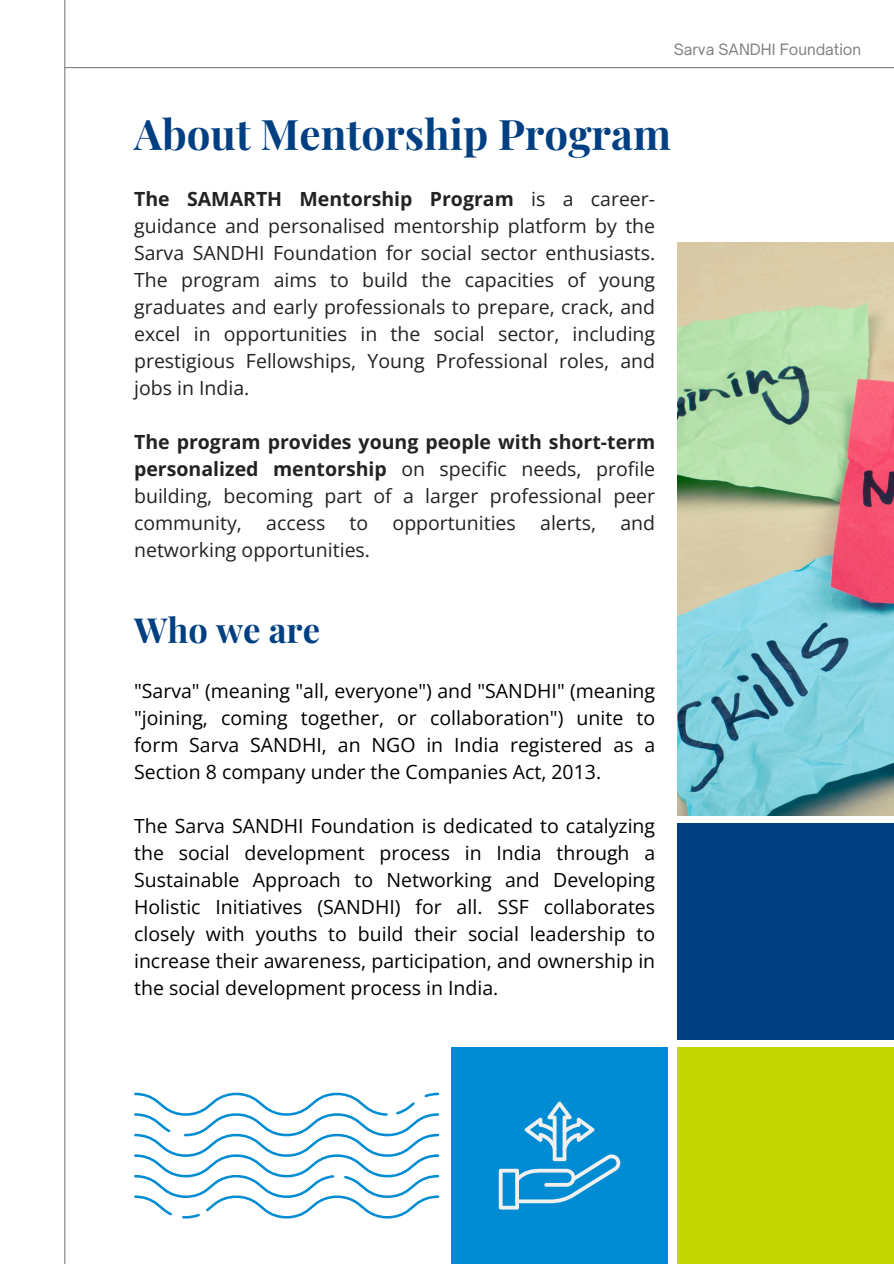
<style>
.page{position:relative;width:894px;height:1264px;background:#fff}
.page>*{position:absolute;margin:0;border:0;box-sizing:border-box;transform-origin:0 0}
.t1{font:700 42px "Playfair Display";color:#004082}
.t2{font:700 34.5px "Playfair Display";color:#004082}
.t3{font:19.5px/27px "Open Sans";color:#222;text-align:justify}
.t4{font:19.5px/27px "Open Sans";color:#000;text-align:justify}
.t5{font:15px "Open Sauce One";color:#808080}
.s1{font-weight:700}
</style>
<div class="page">
<img style="left:677px;top:243px;width:216px;height:572px">
<div style="left:451px;top:1047px;width:216px;height:216px;background:#008cd3"></div>
<div style="left:677px;top:1047px;width:216px;height:216px;background:#c4d700"></div>
<div style="left:677px;top:822px;width:216px;height:217px;background:#004082"></div>
<hr style="left:64px;top:0;width:1px;height:1263px;background:#808080">
<hr style="left:64px;top:67px;width:829px;height:1px;background:#808080">
<svg style="left:134px;top:1092px;width:305px;height:127px"></svg>
<svg style="left:498px;top:1101px;width:122px;height:108px"></svg>
<h2 class="t5" style="left:673px;top:40px;width:189px">Sarva SANDHI Foundation</h2>
<p class="t1" style="left:134px;top:104px;width:538px">About Mentorship Program</p>
<p class="t3" style="left:134px;top:185px;width:522px"><span class="s1">The SAMARTH Mentorship Program</span> is a career&shy;guidance and personalised mentorship platform by the Sarva SANDHI Foundation for social sector enthusiasts.<br>The program aims to build the capacities of young graduates and early professionals to prepare, crack, and excel in opportunities in the social sector, including prestigious Fellowships, Young Professional roles, and jobs in India.</p>
<h1 class="t3" style="left:134px;top:428px;width:522px"><span class="s1">The program provides young people with short-term personalized mentorship</span> on specific needs, profile building, becoming part of a larger professional peer community, access to opportunities alerts, and networking opportunities.</h1>
<p class="t2" style="left:134px;top:606px;width:187px">Who we are</p>
<h3 class="t4" style="left:134px;top:676px;width:522px">"Sarva" (meaning "all, everyone") and "SANDHI" (meaning "joining, coming together, or collaboration") unite to form Sarva SANDHI, an NGO in India registered as a Section 8 company under the Companies Act, 2013.</h3>
<p class="t4" style="left:134px;top:811px;width:522px">The Sarva SANDHI Foundation is dedicated to catalyzing the social development process in India through a Sustainable Approach to Networking and Developing Holistic Initiatives (SANDHI) for all. SSF collaborates closely with youths to build their social leadership to increase their awareness, participation, and ownership in the social development process in India.</p>
</div>
